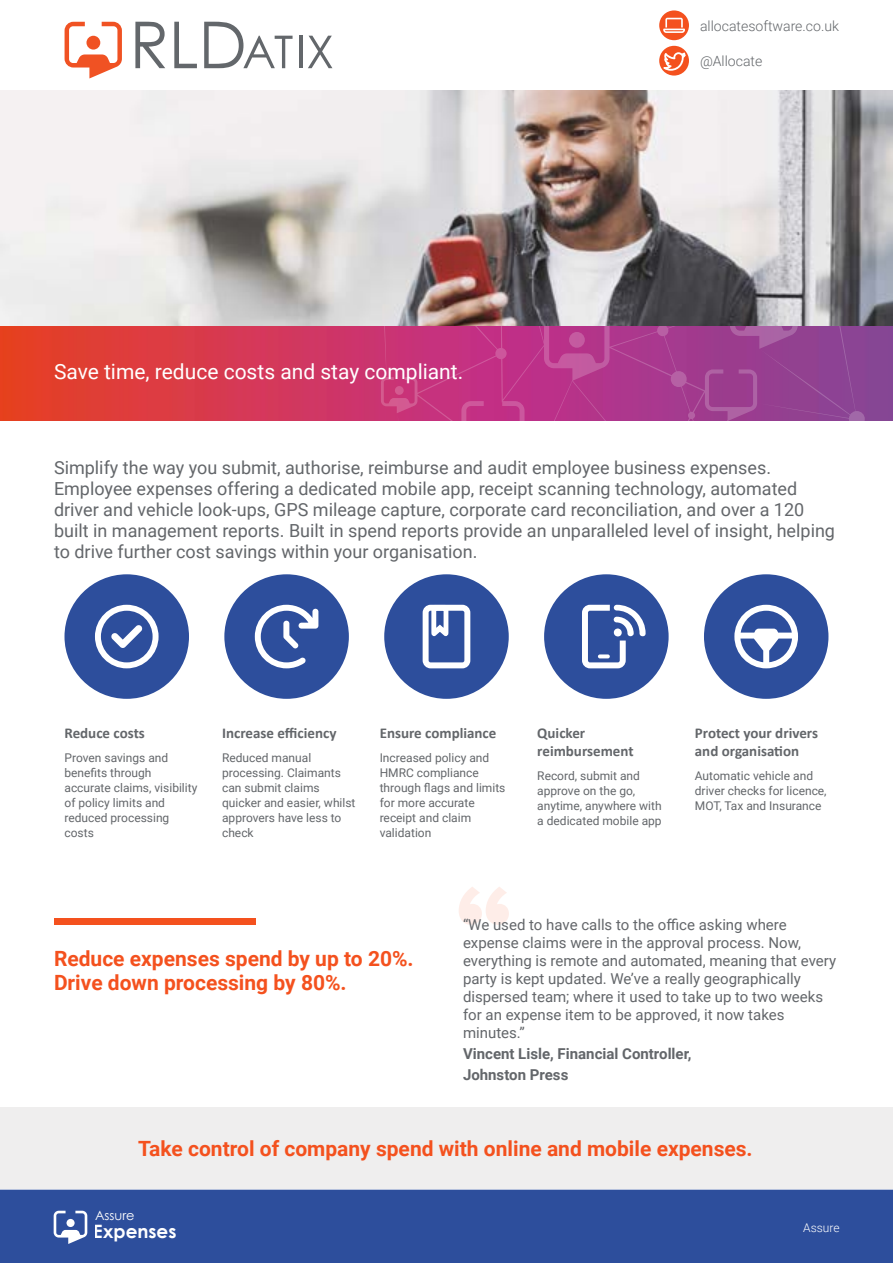
<style>
.page{position:relative;width:893px;height:1263px;background:#fff}
.page>*{position:absolute;margin:0;border:0;box-sizing:border-box;transform-origin:0 0}
.t1{font:120px "Proxima Nova Extrabld";color:#fddcd2}
.t2{font:700 21px/24px "Roboto";color:#f4511e}
.t3{font:21px "Roboto";color:#fff}
.t4{font:700 18.45px "Century Gothic";color:#fff}
.t5{font:18px/21px "Roboto";color:#63666a}
.t6{font:15px/18px "Roboto";color:#63666a}
.t7{font:700 15px/18px "Calibri";color:#63666a}
.t8{font:700 15px/21px "Roboto";color:#63666a}
.t9{font:300 14.1px "Roboto";color:#63666a}
.t10{font:12.9px "Century Gothic";color:#fff}
.t11{font:12px/15px "Roboto";color:#63666a}
.t12{font:300 12px "Roboto";color:#fff}
</style>
<div class="page">
<div style="left:0;top:1188px;width:893px;height:75px;background:#2d4e9c"></div>
<svg style="left:659px;top:10px;width:30px;height:30px"></svg>
<svg style="left:663px;top:18px;width:22px;height:15px"></svg>
<div style="left:659px;top:46px;width:30px;height:30px;background:#f4511e;border-radius:50%"></div>
<svg style="left:663px;top:52px;width:23px;height:19px"></svg>
<svg style="left:65px;top:22px;width:57px;height:56px"></svg>
<div style="left:86px;top:36px;width:14px;height:14px;background:#f05223;border-radius:50%"></div>
<svg style="left:135px;top:22px;width:30px;height:46px"></svg>
<svg style="left:174px;top:22px;width:23px;height:46px"></svg>
<svg style="left:204px;top:22px;width:89px;height:46px"></svg>
<hr style="left:299px;top:36px;width:3px;height:32px;background:#63676b">
<svg style="left:308px;top:36px;width:24px;height:32px"></svg>
<img style="left:0;top:325px;width:893px;height:96px">
<svg style="left:377px;top:325px;width:488px;height:96px;background:#ae3c8b"></svg>
<svg style="left:54px;top:1211px;width:33px;height:33px"></svg>
<div style="left:67px;top:1219px;width:8px;height:8px;background:#fff;border-radius:50%"></div>
<div style="left:64px;top:574px;width:125px;height:125px;background:#2d4e9c;border-radius:50%"></div>
<div style="left:224px;top:574px;width:125px;height:125px;background:#2d4e9c;border-radius:50%"></div>
<div style="left:384px;top:574px;width:125px;height:125px;background:#2d4e9c;border-radius:50%"></div>
<div style="left:544px;top:574px;width:125px;height:125px;background:#2d4e9c;border-radius:50%"></div>
<div style="left:704px;top:574px;width:124px;height:125px;background:#2d4e9c;border-radius:50%"></div>
<img style="left:0;top:90px;width:893px;height:235px">
<div style="left:0;top:1107px;width:893px;height:81px;background:#efeeee"></div>
<div style="left:54px;top:918px;width:202px;height:6px;background:#f4511e"></div>
<svg style="left:95px;top:605px;width:64px;height:63px"></svg>
<svg style="left:255px;top:605px;width:63px;height:63px"></svg>
<svg style="left:423px;top:605px;width:47px;height:63px"></svg>
<svg style="left:582px;top:605px;width:64px;height:63px"></svg>
<svg style="left:734px;top:605px;width:64px;height:63px"></svg>
<h2 class="t3" style="left:54px;top:357px;width:411px">Save time, reduce costs and stay compliant.</h2>
<p class="t9" style="left:700px;top:16px;width:141px">allocatesoftware.co.uk</p>
<p class="t9" style="left:700px;top:51px;width:64px">@Allocate</p>
<p class="t5" style="left:54px;top:457px;width:783px">Simplify the way you submit, authorise, reimburse and audit employee business expenses.<br>Employee expenses offering a dedicated mobile app, receipt scanning technology, automated driver and vehicle look-ups, GPS mileage capture, corporate card reconciliation, and over a 120 built in management reports. Built in spend reports provide an unparalleled level of insight, helping to drive further cost savings within your organisation.</p>
<p class="t7" style="left:64px;top:724px;width:82px">Reduce costs</p>
<p class="t11" style="left:64px;top:750px;width:134px">Proven savings and benefits through accurate claims, visibility of policy limits and reduced processing costs</p>
<p class="t7" style="left:222px;top:724px;width:116px">Increase efficiency</p>
<p class="t11" style="left:222px;top:750px;width:135px">Reduced manual processing. Claimants can submit claims quicker and easier, whilst approvers have less to check</p>
<p class="t7" style="left:380px;top:724px;width:118px">Ensure compliance</p>
<p class="t11" style="left:380px;top:750px;width:127px">Increased policy and<br>HMRC compliance through flags and limits for more accurate receipt and claim validation</p>
<p class="t7" style="left:537px;top:724px;width:98px">Quicker reimbursement</p>
<p class="t11" style="left:537px;top:768px;width:126px">Record, submit and approve on the go, anytime, anywhere with a dedicated mobile app</p>
<p class="t7" style="left:695px;top:724px;width:125px">Protect your drivers and organisation</p>
<p class="t11" style="left:695px;top:768px;width:133px">Automatic vehicle and driver checks for licence,<br>MOT, Tax and Insurance</p>
<h2 class="t2" style="left:54px;top:946px;width:361px">Reduce expenses spend by up to 20%.<br>Drive down processing by 80%.</h2>
<h1 class="t1" style="left:455px;top:838px;width:61px">“</h1>
<p class="t6" style="left:463px;top:915px;width:375px">“We used to have calls to the office asking where expense claims were in the approval process. Now, everything is remote and automated, meaning that every party is kept updated. We’ve a really geographically dispersed team; where it used to take up to two weeks for an expense item to be approved, it now takes minutes.”</p>
<p class="t8" style="left:463px;top:1042px;width:230px">Vincent Lisle, Financial Controller,<br>Johnston Press</p>
<h2 class="t2" style="left:138px;top:1135px;width:616px">Take control of company spend with online and mobile expenses.</h2>
<p class="t10" style="left:95px;top:1206px;width:41px">Assure</p>
<h3 class="t4" style="left:94px;top:1217px;width:84px">Expenses</h3>
<p class="t12" style="left:803px;top:1219px;width:38px">Assure</p>
</div>
